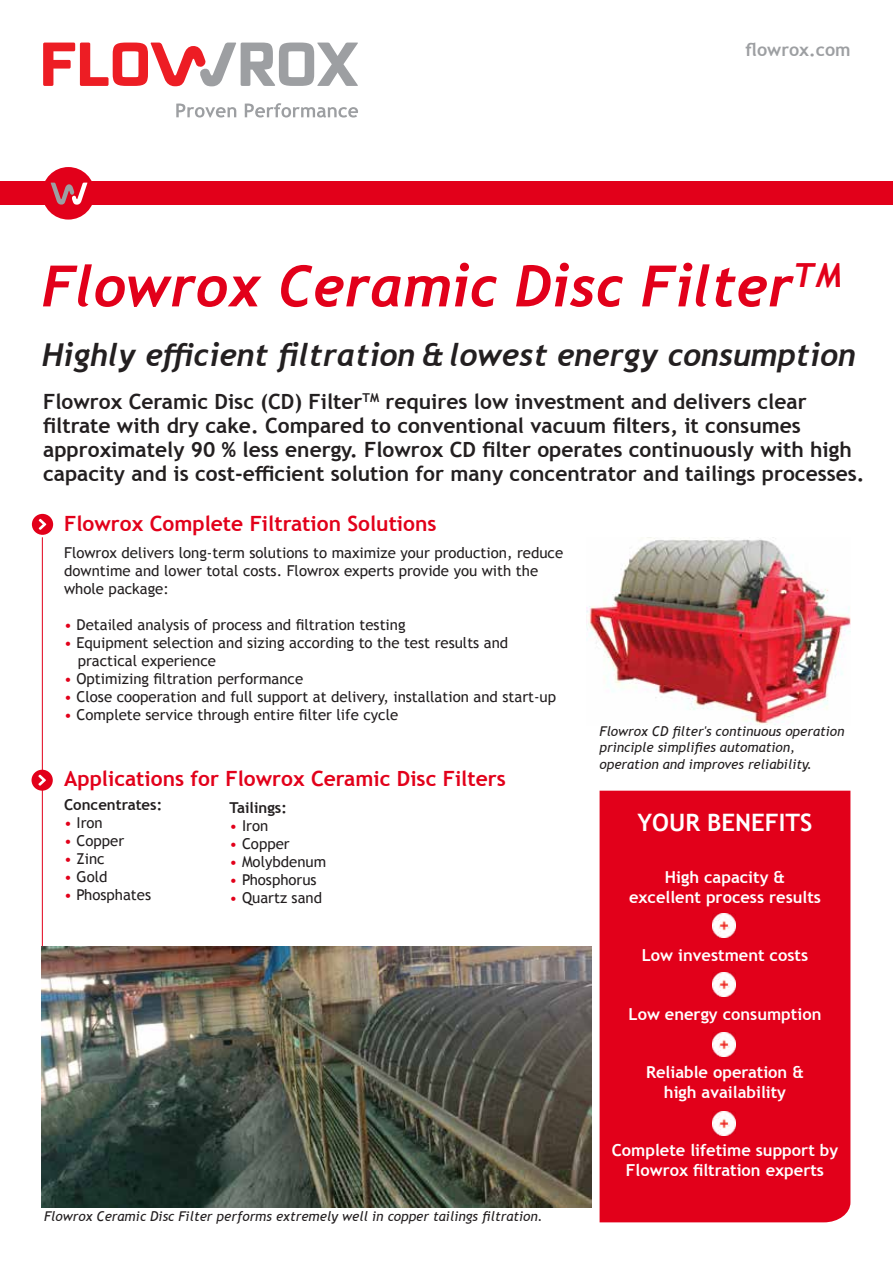
<style>
.page{position:relative;width:893px;height:1263px;background:#fff}
.page>*{position:absolute;margin:0;border:0;box-sizing:border-box;transform-origin:0 0}
.t1{font:italic 700 57px "Trebuchet";color:#e2001a}
.t2{font:italic 700 31.5px "Trebuchet";color:#231f20}
.t3{font:700 24px "Trebuchet MS";color:#fff}
.t4{font:700 21px/24px "Trebuchet MS";color:#231f20}
.t5{font:700 21px "Trebuchet MS";color:#e2001a}
.t6{font:700 18px "Trebuchet MS";color:#9d9fa2}
.t7{font:700 16.5px/19.5px "Trebuchet MS";color:#fff;text-align:center}
.t8{font:15px/18px "Trebuchet MS";color:#231f20}
.t9{font:700 15px "Trebuchet MS";color:#231f20}
.t10{font:italic 13.5px/16.5px "Trebuchet MS";color:#231f20}
.s1{color:#e2001a}
</style>
<div class="page">
<hr style="left:42px;top:537px;width:1px;height:657px;background:#e2001a">
<div style="left:32px;top:514px;width:21px;height:21px;background:#e2001a;border-radius:50%"></div>
<svg style="left:39px;top:519px;width:7px;height:11px"></svg>
<div style="left:32px;top:770px;width:21px;height:21px;background:#e2001a;border-radius:50%"></div>
<svg style="left:38px;top:775px;width:8px;height:11px"></svg>
<div style="left:600px;top:791px;width:250px;height:431px;background:#e2001a"></div>
<img style="left:713px;top:973px;width:22px;height:24px">
<div style="left:0;top:182px;width:893px;height:23px;background:#e2001a"></div>
<div style="left:42px;top:167px;width:53px;height:53px;background:#e2001a;border-radius:50%"></div>
<svg style="left:51px;top:183px;width:37px;height:22px"></svg>
<svg style="left:43px;top:43px;width:315px;height:43px"></svg>
<svg style="left:176px;top:103px;width:182px;height:14px"></svg>
<img style="left:587px;top:537px;width:263px;height:188px">
<img style="left:713px;top:913px;width:22px;height:24px">
<img style="left:713px;top:1032px;width:22px;height:24px">
<img style="left:713px;top:1111px;width:22px;height:24px">
<img style="left:42px;top:946px;width:549px;height:261px">
<p class="t6" style="left:746px;top:38px;width:107px">flowrox.com</p>
<h1 class="t1" style="left:42px;top:250px;width:801px">Flowrox Ceramic Disc Filter<sup>TM</sup></h1>
<h2 class="t2" style="left:42px;top:335px;width:815px">Highly efficient filtration &amp; lowest energy consumption</h2>
<p class="t4" style="left:43px;top:389px;width:823px">Flowrox Ceramic Disc (CD) Filter<sup>TM</sup> requires low investment and delivers clear filtrate with dry cake. Compared to conventional vacuum filters, it consumes approximately 90 % less energy. Flowrox CD filter operates continuously with high capacity and is cost-efficient solution for many concentrator and tailings processes.</p>
<h3 class="t5" style="left:64px;top:511px;width:374px">Flowrox Complete Filtration Solutions</h3>
<p class="t8" style="left:64px;top:543px;width:501px">Flowrox delivers long-term solutions to maximize your production, reduce downtime and lower total costs. Flowrox experts provide you with the whole package:</p>
<p class="t8" style="left:64px;top:615px;width:343px"><span class="s1">•</span> Detailed analysis of process and filtration testing</p>
<p class="t8" style="left:78px;top:633px;width:432px;text-indent:-14px"><span class="s1">•</span> Equipment selection and sizing according to the test results and practical experience</p>
<p class="t8" style="left:64px;top:669px;width:241px"><span class="s1">•</span> Optimizing filtration performance</p>
<p class="t8" style="left:64px;top:687px;width:493px"><span class="s1">•</span> Close cooperation and full support at delivery, installation and start-up</p>
<p class="t8" style="left:64px;top:705px;width:336px"><span class="s1">•</span> Complete service through entire filter life cycle</p>
<h3 class="t5" style="left:64px;top:766px;width:443px">Applications for Flowrox Ceramic Disc Filters</h3>
<p class="t9" style="left:64px;top:795px;width:100px">Concentrates:</p>
<p class="t8" style="left:64px;top:814px;width:40px"><span class="s1">•</span> Iron</p>
<p class="t8" style="left:64px;top:832px;width:62px"><span class="s1">•</span> Copper</p>
<p class="t8" style="left:64px;top:850px;width:42px"><span class="s1">•</span> Zinc</p>
<p class="t8" style="left:64px;top:868px;width:45px"><span class="s1">•</span> Gold</p>
<p class="t8" style="left:64px;top:886px;width:88px"><span class="s1">•</span> Phosphates</p>
<p class="t9" style="left:230px;top:799px;width:59px">Tailings:</p>
<p class="t8" style="left:230px;top:817px;width:40px"><span class="s1">•</span> Iron</p>
<p class="t8" style="left:230px;top:835px;width:62px"><span class="s1">•</span> Copper</p>
<p class="t8" style="left:230px;top:853px;width:98px"><span class="s1">•</span> Molybdenum</p>
<p class="t8" style="left:230px;top:871px;width:89px"><span class="s1">•</span> Phosphorus</p>
<p class="t8" style="left:230px;top:889px;width:94px"><span class="s1">•</span> Quartz sand</p>
<p class="t10" style="left:44px;top:1208px;width:500px">Flowrox Ceramic Disc Filter performs extremely well in copper tailings filtration.</p>
<p class="t10" style="left:600px;top:722px;width:246px">Flowrox CD filter's continuous operation principle simplifies automation, operation and improves reliability.</p>
<h3 class="t3" style="left:637px;top:807px;width:176px">YOUR BENEFITS</h3>
<p class="t7" style="left:629px;top:868px;width:194px">High capacity &amp; excellent process results</p>
<p class="t7" style="left:642px;top:946px;width:168px">Low investment costs</p>
<p class="t7" style="left:629px;top:1004px;width:194px">Low energy consumption</p>
<p class="t7" style="left:646px;top:1063px;width:159px">Reliable operation &amp; high availability</p>
<p class="t7" style="left:612px;top:1141px;width:228px">Complete lifetime support by<br>Flowrox filtration experts</p>
</div>
